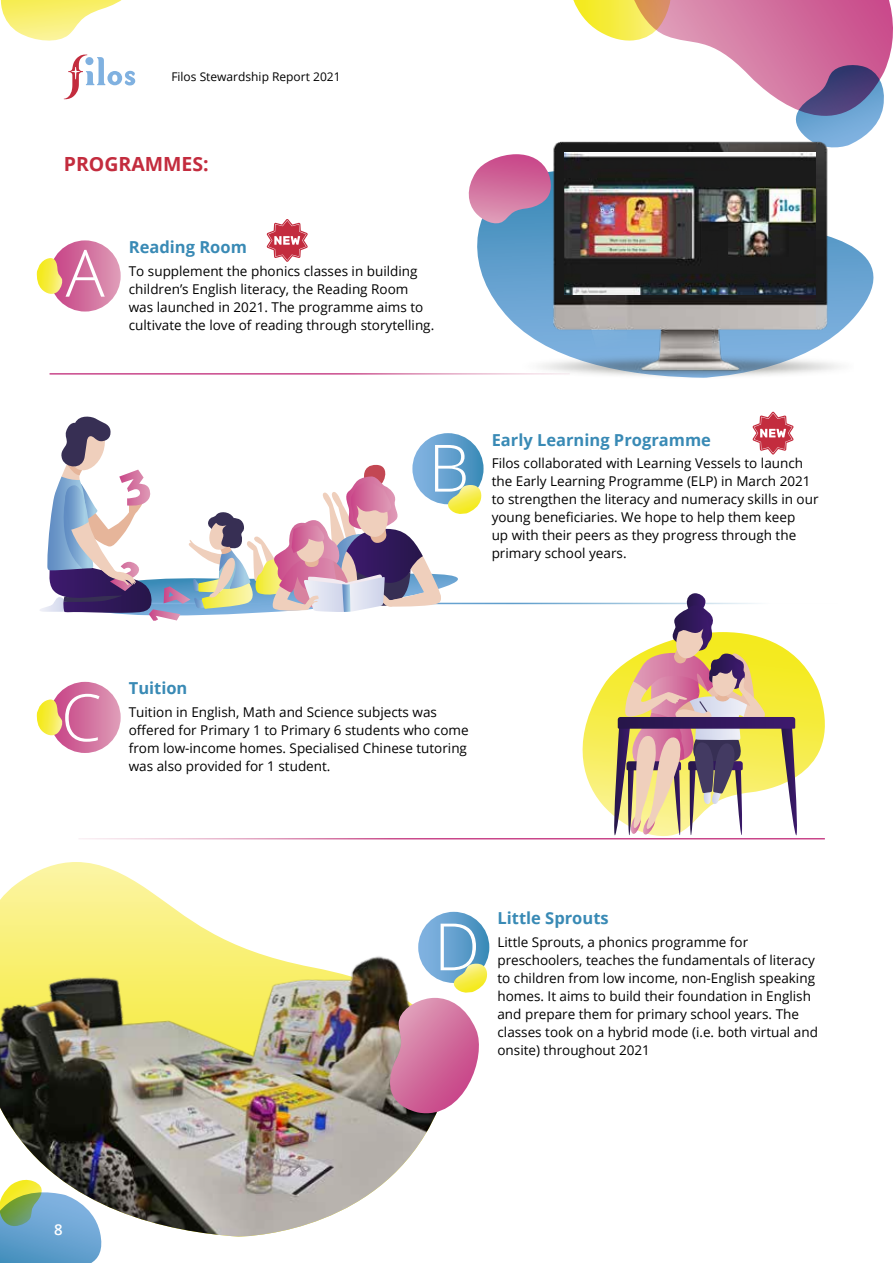
<style>
.page{position:relative;width:893px;height:1263px;background:#fff}
.page>*{position:absolute;margin:0;border:0;box-sizing:border-box;transform-origin:0 0}
.t1{font:300 65.25px "Open Sans";color:#fff}
.t2{font:700 19.5px "Open Sans";color:#c32c3e}
.t3{font:700 16.5px "Open Sans";color:#398ab5}
.t4{font:600 15px "Open Sans";color:#fff}
.t5{font:13.5px/18px "Open Sans";color:#000}
.t6{font:12px "Open Sans";color:#000}
</style>
<div class="page">
<svg style="left:0;top:0;width:122px;height:41px"></svg>
<svg style="left:0;top:1236px;width:102px;height:27px;background:#5f9ecb"></svg>
<svg style="left:64px;top:54px;width:71px;height:45px"></svg>
<svg style="left:573px;top:0;width:320px;height:143px"></svg>
<svg style="left:572px;top:660px;width:253px;height:180px"></svg>
<svg style="left:1px;top:862px;width:489px;height:102px"></svg>
<img style="left:0;top:899px;width:448px;height:337px">
<svg style="left:50px;top:240px;width:71px;height:72px;background:#d374a1"></svg>
<svg style="left:37px;top:258px;width:26px;height:37px"></svg>
<svg style="left:267px;top:219px;width:41px;height:43px"></svg>
<svg style="left:753px;top:412px;width:41px;height:42px"></svg>
<svg style="left:50px;top:682px;width:71px;height:71px;background:#d372a0"></svg>
<svg style="left:37px;top:699px;width:26px;height:38px"></svg>
<div style="left:418px;top:912px;width:71px;height:71px;background:linear-gradient(to right,#8bb7e5,#3d8bb9);border-radius:36px"></div>
<hr style="left:78px;top:838px;width:747px;height:1px;background:#fff">
<svg style="left:379px;top:964px;width:109px;height:157px"></svg>
<svg style="left:463px;top:226px;width:411px;height:149px"></svg>
<svg style="left:468px;top:154px;width:55px;height:72px"></svg>
<svg style="left:40px;top:416px;width:442px;height:205px"></svg>
<svg style="left:602px;top:593px;width:197px;height:243px"></svg>
<img style="left:523px;top:127px;width:330px;height:251px">
<img style="left:564px;top:153px;width:251px;height:141px">
<p class="t6" style="left:171px;top:69px;width:171px">Filos Stewardship Report 2021</p>
<h2 class="t2" style="left:64px;top:150px;width:147px">PROGRAMMES:</h2>
<h1 class="t1" style="left:66px;top:228px;width:41px">A</h1>
<p class="t3" style="left:129px;top:235px;width:120px">Reading Room</p>
<p class="t5" style="left:129px;top:261px;width:307px">To supplement the phonics classes in building children’s English literacy, the Reading Room was launched in 2021. The programme aims to cultivate the love of reading through storytelling.</p>
<h1 class="t1" style="left:428px;top:423px;width:42px">B</h1>
<p class="t3" style="left:492px;top:428px;width:221px">Early Learning Programme</p>
<p class="t5" style="left:492px;top:454px;width:328px">Filos collaborated with Learning Vessels to launch the Early Learning Programme (ELP) in March 2021 to strengthen the literacy and numeracy skills in our young beneficiaries. We hope to help them keep<br>up with their peers as they progress through the primary school years.</p>
<h1 class="t1" style="left:61px;top:673px;width:42px">C</h1>
<p class="t3" style="left:129px;top:677px;width:60px">Tuition</p>
<p class="t5" style="left:129px;top:703px;width:341px">Tuition in English, Math and Science subjects was offered for Primary 1 to Primary 6 students who come from low-income homes. Specialised Chinese tutoring was also provided for 1 student.</p>
<h1 class="t1" style="left:434px;top:902px;width:48px">D</h1>
<p class="t3" style="left:497px;top:907px;width:113px">Little Sprouts</p>
<p class="t5" style="left:497px;top:933px;width:322px">Little Sprouts, a phonics programme for preschoolers, teaches the fundamentals of literacy to children from low income, non-English speaking homes. It aims to build their foundation in English and prepare them for primary school years. The classes took on a hybrid mode (i.e. both virtual and onsite) throughout 2021</p>
<p class="t4" style="left:54px;top:1220px;width:10px">8</p>
</div>
